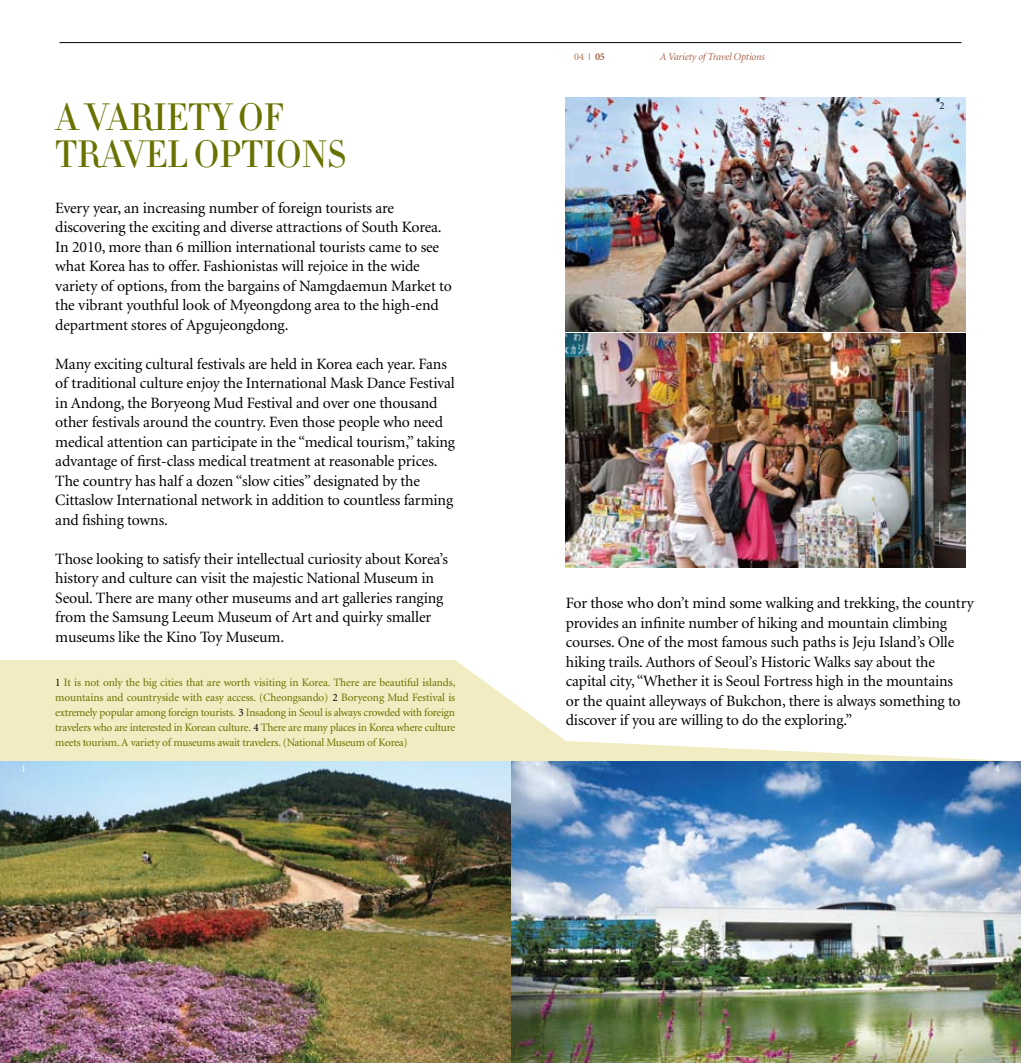
<style>
.page{position:relative;width:1021px;height:1063px;background:#fff}
.page>*{position:absolute;margin:0;border:0;box-sizing:border-box;transform-origin:0 0}
.t1{font:37.5px/37.5px "Didot HTF L06 Light";letter-spacing:-.02em;color:#697200}
.t2{font:15.75px/19.5px "Minion";letter-spacing:-.01em;color:#000}
.t3{font:11.25px/15px "Minion";letter-spacing:-.02em;color:#697200;text-align:justify}
.t4{font:italic 10.5px "Minion";letter-spacing:-.02em;color:#a8664d}
.t5{font:10.5px "Minion Display";color:#a8664d}
.t6{font:10.5px "Minion";color:#fff}
.t7{font:10.5px "Minion";color:#000}
.s1{color:#000}
.s2{font-family:"Minion"}
.s3{font-family:"Minion";font-weight:700}
</style>
<div class="page">
<svg style="left:0;top:660px;width:1009px;height:101px;fill:#f1ecc1"></svg>
<img style="left:566px;top:334px;width:399px;height:234px">
<img style="left:566px;top:98px;width:399px;height:234px">
<img style="left:0;top:761px;width:1020px;height:302px">
<hr style="left:60px;top:42px;width:901px;height:1px;background:#000">
<p class="t6" style="left:21px;top:763px;width:7px">1</p>
<h1 class="t1" style="left:55px;top:99px;width:292px">A VARIETY OF<br>TRAVEL OPTIONS</h1>
<p class="t2" style="left:55px;top:199px;width:398px">Every year, an increasing number of foreign tourists are discovering the exciting and diverse attractions of South Korea.<br>In 2010, more than 6 million international tourists came to see what Korea has to offer. Fashionistas will rejoice in the wide variety of options, from the bargains of Namgdaemun Market to the vibrant youthful look of Myeongdong area to the high-end department stores of Apgujeongdong.</p>
<p class="t2" style="left:55px;top:355px;width:401px">Many exciting cultural festivals are held in Korea each year. Fans of traditional culture enjoy the International Mask Dance Festival in Andong, the Boryeong Mud Festival and over one thousand other festivals around the country. Even those people who need medical attention can participate in the “medical tourism,” taking advantage of first-class medical treatment at reasonable prices.<br>The country has half a dozen “slow cities” designated by the Cittaslow International network in addition to countless farming and fishing towns.</p>
<p class="t2" style="left:55px;top:550px;width:394px">Those looking to satisfy their intellectual curiosity about Korea’s history and culture can visit the majestic National Museum in Seoul. There are many other museums and art galleries ranging from the Samsung Leeum Museum of Art and quirky smaller museums like the Kino Toy Museum.</p>
<p class="t3" style="left:55px;top:676px;width:401px"><span class="s1">1</span> It is not only the big cities that are worth visiting in Korea. There are beautiful islands, mountains and countryside with easy access. (Cheongsando) <span class="s1">2</span> Boryeong Mud Festival is extremely popular among foreign tourists. <span class="s1">3</span> Insadong in Seoul is always crowded with foreign travelers who are interested in Korean culture. <span class="s1">4</span> There are many places in Korea where culture meets tourism. A variety of museums await travelers. (National Museum of Korea)</p>
<p class="t5" style="left:574px;top:51px;width:32px">04 <span class="s2">|</span> <span class="s3">05</span></p>
<p class="t4" style="left:659px;top:51px;width:107px">A Variety of Travel Options</p>
<p class="t7" style="left:939px;top:100px;width:7px">2</p>
<p class="t6" style="left:939px;top:336px;width:7px">3</p>
<p class="t2" style="left:566px;top:594px;width:409px">For those who don’t mind some walking and trekking, the country provides an infinite number of hiking and mountain climbing courses. One of the most famous such paths is Jeju Island’s Olle hiking trails. Authors of Seoul’s Historic Walks say about the capital city, “Whether it is Seoul Fortress high in the mountains<br>or the quaint alleyways of Bukchon, there is always something to discover if you are willing to do the exploring.”</p>
<p class="t6" style="left:994px;top:763px;width:7px">4</p>
</div>
